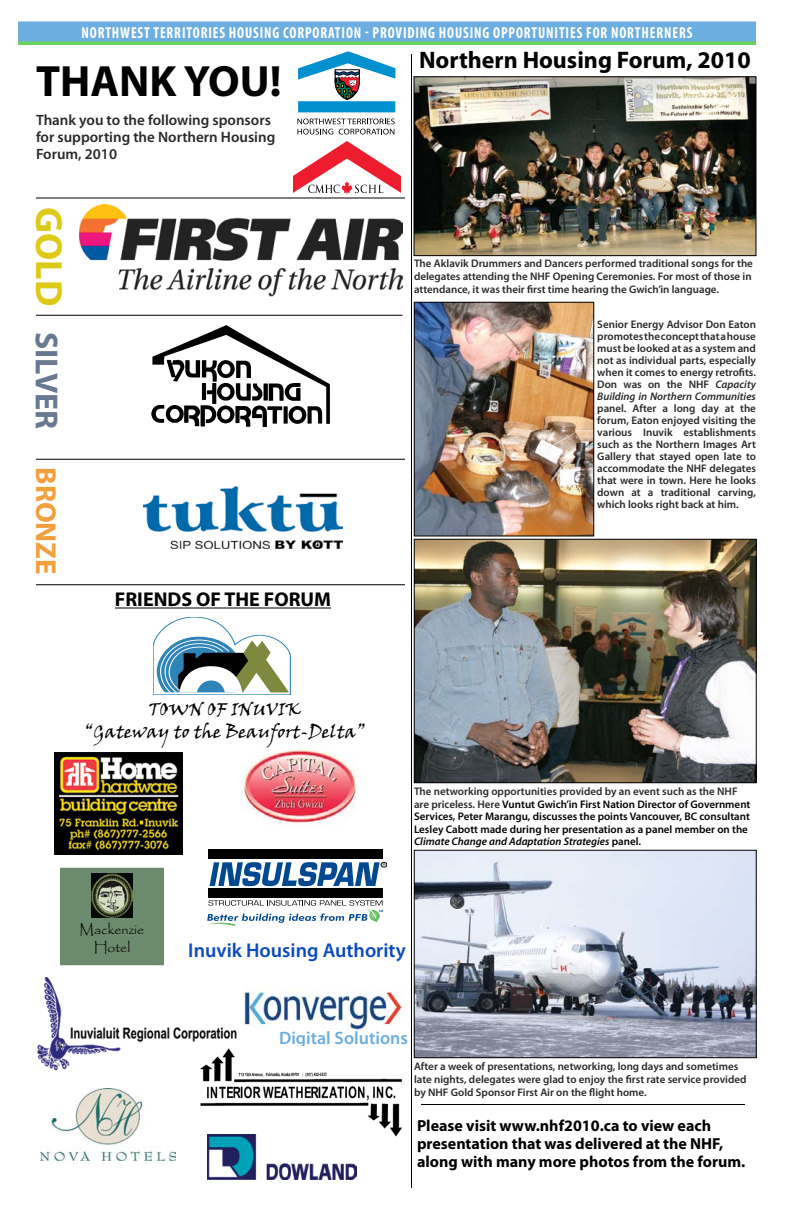
<style>
.page{position:relative;width:792px;height:1224px;background:#fff}
.page>*{position:absolute;margin:0;border:0;box-sizing:border-box;transform-origin:0 0}
.t1{font:700 44px "Myriad Pro";color:#000}
.t2{font:700 32px "Myriad Pro";color:#697893}
.t3{font:700 24px "Myriad Pro";color:#000}
.t4{font:600 20px "Myriad Pro";color:#0a4bbd}
.t5{font:700 20px "Myriad Pro";color:#000}
.t6{font:18px/22px "Viner Hand ITC";color:#000;text-align:center}
.t7{font:600 18px "Myriad Pro";color:#6caedf}
.t8{font:700 16px/18px "Myriad Pro";color:#000}
.t9{font:700 condensed 15.9px "Myriad Pro";letter-spacing:.06em;color:#fff;scale:.91 1}
.t10{font:600 15px/17px "Myriad Pro";color:#29292a}
.t11{font:14px/18px "Papyrus";color:#000;text-align:center}
.t12{font:600 11px/12px "Myriad Pro";color:#29292a;text-align:justify}
.t13{font:600 11px/12.6px "Myriad Pro";color:#000}
.s1{font-size:38px;color:#ddca16}
.s2{font-size:29px;color:#f1a03e}
.s3{font-style:italic}
.s4{color:#29292a}
</style>
<div class="page">
<img style="left:37px;top:978px;width:200px;height:93px">
<img style="left:54px;top:752px;width:128px;height:102px">
<img style="left:241px;top:749px;width:115px;height:75px">
<hr style="left:36px;top:459px;width:369px;height:1px;background:#000">
<img style="left:244px;top:986px;width:160px;height:45px">
<div style="left:208px;top:849px;width:175px;height:9px;background:#000"></div>
<div style="left:208px;top:889px;width:175px;height:9px;background:#000"></div>
<svg style="left:210px;top:862px;width:177px;height:24px"></svg>
<svg style="left:207px;top:900px;width:176px;height:26px"></svg>
<img style="left:144px;top:486px;width:199px;height:63px">
<img style="left:198px;top:1047px;width:204px;height:90px">
<img style="left:40px;top:1089px;width:135px;height:72px">
<hr style="left:421px;top:1104px;width:324px;height:1px;background:#000">
<img style="left:79px;top:205px;width:324px;height:92px">
<hr style="left:36px;top:315px;width:366px;height:1px;background:#000">
<img style="left:151px;top:325px;width:179px;height:102px">
<hr style="left:36px;top:584px;width:369px;height:1px;background:#000">
<img style="left:416px;top:79px;width:338px;height:175px">
<div style="left:414px;top:77px;width:342px;height:179px;border:1px solid #000"></div>
<img style="left:416px;top:304px;width:176px;height:230px">
<div style="left:414px;top:302px;width:180px;height:234px;border:1px solid #000"></div>
<img style="left:416px;top:852px;width:338px;height:204px">
<div style="left:414px;top:850px;width:342px;height:208px;border:1px solid #000"></div>
<img style="left:416px;top:541px;width:338px;height:240px">
<div style="left:414px;top:539px;width:342px;height:244px;border:1px solid #000"></div>
<img style="left:207px;top:1134px;width:150px;height:45px">
<div style="left:60px;top:868px;width:104px;height:97px;background:#6c8a6d"></div>
<svg style="left:153px;top:617px;width:137px;height:78px"></svg>
<svg style="left:18px;top:41px;width:738px;height:4px;fill:#6bd160"></svg>
<div style="left:18px;top:21px;width:738px;height:20px;background:#6caedf"></div>
<hr style="left:411px;top:54px;width:1px;height:1134px;background:#000">
<hr style="left:115px;top:607px;width:216px;height:1px;background:#000">
<img style="left:92px;top:873px;width:41px;height:45px">
<svg style="left:293px;top:51px;width:108px;height:144px"></svg>
<hr style="left:36px;top:198px;width:369px;height:1px;background:#000">
<h3 class="t9" style="left:82px;top:23px;width:19px">NORTHWEST</h3>
<h3 class="t9" style="left:153px;top:23px;width:9px">TERRITORIES</h3>
<h3 class="t9" style="left:229px;top:23px;width:9px">HOUSING</h3>
<h3 class="t9" style="left:283px;top:23px;width:9px">CORPOR</h3>
<h3 class="t9" style="left:328px;top:23px;width:16px">ATION</h3>
<h3 class="t9" style="left:365px;top:23px;width:90px">- PROVIDING HOUSING</h3>
<h3 class="t9" style="left:493px;top:23px;width:9px">OPPORTUNITIES</h3>
<h3 class="t9" style="left:586px;top:23px;width:37px">FOR NORTHERNERS</h3>
<h1 class="t1" style="left:36px;top:53px;width:247px">THANK YOU!</h1>
<h3 class="t10" style="left:36px;top:111px;width:241px">Thank you to the following sponsors for supporting the Northern Housing<br>Forum, 2010</h3>
<h2 class="t2" style="left:67px;top:207px;width:369px;rotate:90deg"><span class="s1">GOLD</span> SILVER <span class="s2">BRONZE</span></h2>
<h3 class="t5" style="left:115px;top:586px;width:218px">FRIENDS OF THE FORUM</h3>
<h3 class="t3" style="left:419px;top:45px;width:333px">Northern Housing Forum, 2010</h3>
<p class="t12" style="left:414px;top:257px;width:340px;line-height:13px">The Aklavik Drummers and Dancers performed traditional songs for the delegates attending the NHF Opening Ceremonies. For most of those in attendance, it was their first time hearing the Gwich’in language.</p>
<p class="t12" style="left:597px;top:318px;width:160px">Senior Energy Advisor Don Eaton promotes the concept that a house must be looked at as a system and not as individual parts, especially when it comes to energy retrofits.<br>Don was on the NHF <span class="s3">Capacity Building in Northern Communities</span></p>
<p class="t12" style="left:597px;top:402px;width:160px">panel. After a long day at the forum, Eaton enjoyed visiting the various Inuvik establishments such as the Northern Images Art Gallery that stayed open late to accommodate the NHF delegates that were in town. Here he looks down at a traditional carving, which looks right back at him.</p>
<h3 class="t6" style="left:85px;top:697px;width:282px">TOWN OF INUVIK<br>“Gateway to the Beaufort-Delta”</h3>
<p class="t13" style="left:414px;top:784px;width:338px"><span class="s4">The networking opportunities provided by an event such as the NHF are priceless. Here</span> Vuntut Gwich’in First Nation Director of Government Services, Peter Marangu, discusses the points Vancouver, BC consultant Lesley Cabott made during her presentation as a panel member on the <span class="s3">Climate Change and Adaptation Strategies</span> panel.</p>
<p class="t11" style="left:80px;top:920px;width:66px">Mackenzie<br>Hotel</p>
<h3 class="t4" style="left:188px;top:937px;width:219px">Inuvik Housing Authority</h3>
<h3 class="t7" style="left:279px;top:1027px;width:130px">Digital Solutions</h3>
<p class="t12" style="left:414px;top:1060px;width:334px;line-height:13px;text-align:left">After a week of presentations, networking, long days and sometimes late nights, delegates were glad to enjoy the first rate service provided by NHF Gold Sponsor First Air on the flight home.</p>
<h3 class="t8" style="left:417px;top:1116px;width:330px">Please visit www.nhf2010.ca to view each presentation that was delivered at the NHF, along with many more photos from the forum.</h3>
</div>
